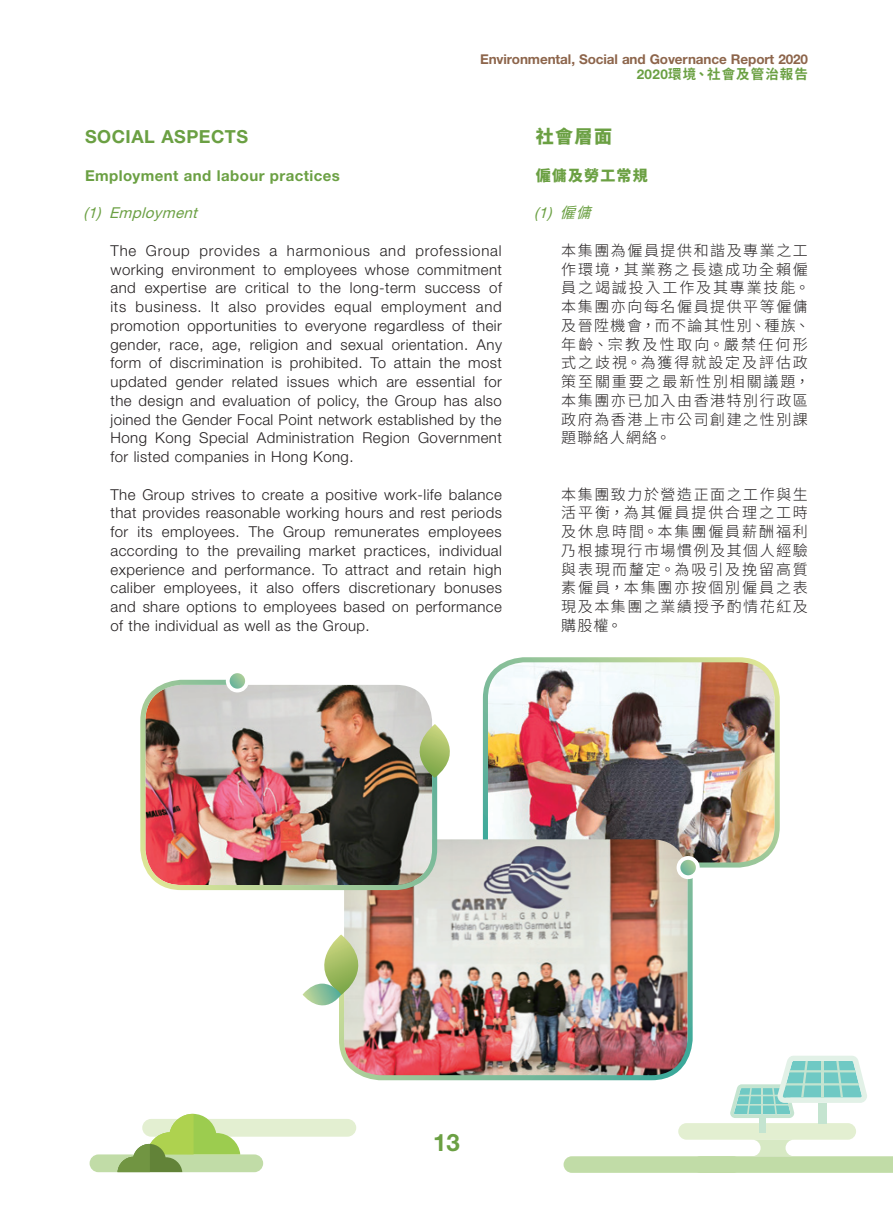
<style>
.page{position:relative;width:893px;height:1212px;background:#fff}
.page>*{position:absolute;margin:0;border:0;box-sizing:border-box;transform-origin:0 0}
.t1{font:700 24px "Helvetica Neue LT Std";color:#6ba043}
.Heading_1{font:700 18px "Helvetica Neue LT Std";letter-spacing:.03em;color:#6ba043}
.C_Heading_1{font:800 18px "Source Han Sans TC";color:#6ba043}
.Body_Text{font:300 15px/18.8px "Helvetica Neue LT Std";letter-spacing:.03em;color:#231f20;text-align:justify}
.C_Body_Text{font:300 15px/18.8px "Source Han Sans TC";letter-spacing:.105em;color:#231f20}
.Heading_2{font:700 15px "Helvetica Neue LT Std";letter-spacing:.03em;color:#6ba043}
.Heading_3{font:italic 15px "Helvetica Neue LT Std";color:#6ba043}
.C_Heading_2{font:800 15px "Source Han Sans TC";letter-spacing:.08em;color:#6ba043}
.C_Heading_3{font:italic 15px "Helvetica Neue LT Std";color:#6ba043}
.t2{font:700 13.5px "Helvetica Neue LT Std";letter-spacing:-.005em;color:#8d654b}
.t3{font:700 13.5px "Source Han Sans TC";letter-spacing:.08em;color:#6ba043}
.s1{font-family:"Helvetica Neue LT Std"}
.s2{font-family:"Source Han Sans TC"}
</style>
<div class="page">
<svg style="left:564px;top:1056px;width:329px;height:117px"></svg>
<div style="left:818px;top:1103px;width:9px;height:21px;background:#c4e4d0"></div>
<svg style="left:90px;top:1114px;width:266px;height:58px"></svg>
<img style="left:482px;top:657px;width:298px;height:211px">
<img style="left:440px;top:839px;width:248px;height:23px">
<img style="left:339px;top:862px;width:356px;height:221px">
<svg style="left:678px;top:858px;width:20px;height:19px"></svg>
<div style="left:677px;top:856px;width:23px;height:23px;border:4px solid #fff;border-radius:50%"></div>
<img style="left:140px;top:679px;width:300px;height:214px">
<svg style="left:401px;top:724px;width:49px;height:54px;background:#b2ba90"></svg>
<svg style="left:228px;top:671px;width:19px;height:19px"></svg>
<div style="left:226px;top:669px;width:23px;height:23px;border:4px solid #fff;border-radius:50%"></div>
<svg style="left:303px;top:934px;width:77px;height:85px"></svg>
<p class="t2" style="left:480px;top:51px;width:329px">Environmental, Social and Governance Report 2020</p>
<p class="t3" style="left:637px;top:67px;width:173px"><span class="s1">2020</span>環境、社會及管治報告</p>
<p class="Heading_1" style="left:85px;top:126px;width:165px">SOCIAL ASPECTS</p>
<p class="Heading_2" style="left:85px;top:166px;width:256px">Employment and labour practices</p>
<p class="Heading_3" style="left:84px;top:204px;width:120px">(1) Employment</p>
<p class="Body_Text" style="left:111px;top:241px;width:393px">The Group provides a harmonious and professional working environment to employees whose commitment and expertise are critical to the long-term success of its business. It also provides equal employment and promotion opportunities to everyone regardless of their gender, race, age, religion and sexual orientation. Any form of discrimination is prohibited. To attain the most updated gender related issues which are essential for the design and evaluation of policy, the Group has also joined the Gender Focal Point network established by the Hong Kong Special Administration Region Government for listed companies in Hong Kong.</p>
<p class="Body_Text" style="left:111px;top:485px;width:393px">The Group strives to create a positive work-life balance that provides reasonable working hours and rest periods for its employees. The Group remunerates employees according to the prevailing market practices, individual experience and performance. To attract and retain high caliber employees, it also offers discretionary bonuses and share options to employees based on performance of the individual as well as the Group.</p>
<p class="C_Heading_1" style="left:536px;top:127px;width:78px">社會層面</p>
<p class="C_Heading_2" style="left:536px;top:167px;width:114px">僱傭及勞工常規</p>
<p class="C_Heading_3" style="left:534px;top:204px;width:70px">(1) <span class="s2">僱傭</span></p>
<p class="C_Body_Text" style="left:561px;top:241px;width:250px">本集團為僱員提供和諧及專業之工作環境，其業務之長遠成功全賴僱員之竭誠投入工作及其專業技能。本集團亦向每名僱員提供平等僱傭及晉陞機會，而不論其性別、種族、年齡、宗教及性取向。嚴禁任何形式之歧視。為獲得就設定及評估政策至關重要之最新性別相關議題，本集團亦已加入由香港特別行政區政府為香港上市公司創建之性別課題聯絡人網絡。</p>
<p class="C_Body_Text" style="left:561px;top:485px;width:248px;text-align:justify">本集團致力於營造正面之工作與生活平衡，為其僱員提供合理之工時及休息時間。本集團僱員薪酬福利乃根據現行市場慣例及其個人經驗與表現而釐定。為吸引及挽留高質素僱員，本集團亦按個別僱員之表現及本集團之業績授予酌情花紅及購股權。</p>
<h1 class="t1" style="left:433px;top:1128px;width:28px">13</h1>
</div>
